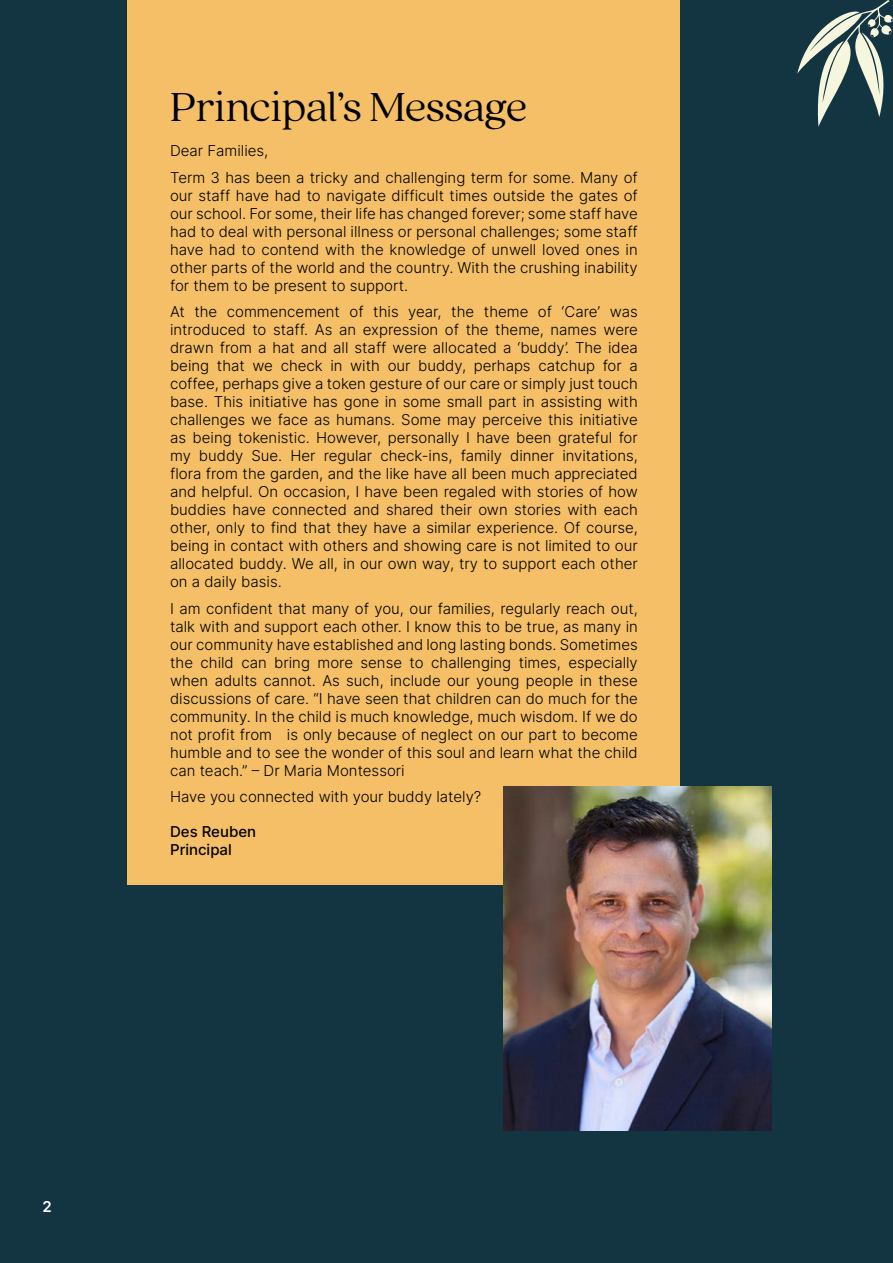
<style>
.page{position:relative;width:893px;height:1263px;background:#123541}
.page>*{position:absolute;margin:0;border:0;box-sizing:border-box;transform-origin:0 0}
.t1{font:300 45px "Quincy CF";color:#000}
.t2{font:300 15px/18px "Inter";color:#000;text-align:justify}
.t3{font:500 15px/18px "Inter";color:#000}
.t4{font:600 15px "Inter";color:#fff}
</style>
<div class="page">
<div style="left:128px;top:0;width:552px;height:884px;background:#f4bf66"></div>
<svg style="left:797px;top:0;width:96px;height:127px"></svg>
<img style="left:504px;top:786px;width:268px;height:344px">
<h1 class="t1" style="left:170px;top:81px;width:359px">Principal’s Message</h1>
<p class="t2" style="left:170px;top:137px;width:469px;line-height:26.5px">Dear Families,<br>Term 3 has been a tricky and challenging term for some. Many of</p>
<p class="t2" style="left:170px;top:186px;width:469px">our staff have had to navigate difficult times outside the gates of our school. For some, their life has changed forever; some staff have had to deal with personal illness or personal challenges; some staff have had to contend with the knowledge of unwell loved ones in other parts of the world and the country. With the crushing inability for them to be present to support.</p>
<p class="t2" style="left:170px;top:302px;width:469px">At the commencement of this year, the theme of ‘Care’ was introduced to staff. As an expression of the theme, names were drawn from a hat and all staff were allocated a ‘buddy’. The idea being that we check in with our buddy, perhaps catchup for a coffee, perhaps give a token gesture of our care or simply just touch base. This initiative has gone in some small part in assisting with challenges we face as humans. Some may perceive this initiative as being tokenistic. However, personally I have been grateful for my buddy Sue. Her regular check-ins, family dinner invitations, flora from the garden, and the like have all been much appreciated and helpful. On occasion, I have been regaled with stories of how buddies have connected and shared their own stories with each other, only to find that they have a similar experience. Of course, being in contact with others and showing care is not limited to our allocated buddy. We all, in our own way, try to support each other on a daily basis.</p>
<p class="t2" style="left:170px;top:599px;width:469px">I am confident that many of you, our families, regularly reach out, talk with and support each other. I know this to be true, as many in our community have established and long lasting bonds. Sometimes the child can bring more sense to challenging times, especially when adults cannot. As such, include our young people in these discussions of care. “I have seen that children can do much for the community. In the child is much knowledge, much wisdom. If we do not profit from is only because of neglect on our part to become humble and to see the wonder of this soul and learn what the child can teach.” – Dr Maria Montessori</p>
<p class="t2" style="left:170px;top:787px;width:313px">Have you connected with your buddy lately?</p>
<p class="t3" style="left:170px;top:822px;width:88px">Des Reuben<br>Principal</p>
<p class="t4" style="left:43px;top:1195px;width:11px">2</p>
</div>
